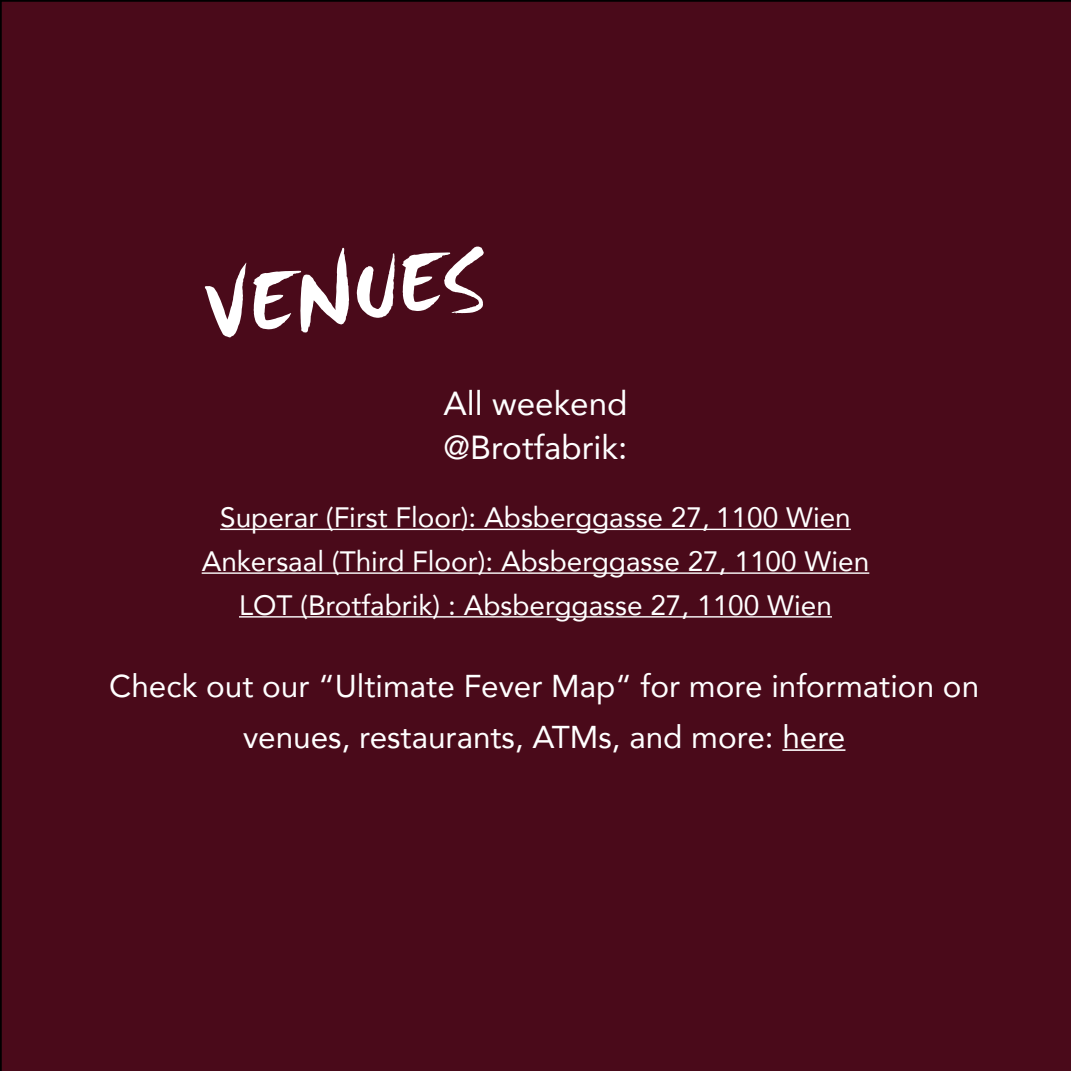
<style>
.page{position:relative;width:1071px;height:1071px;background:#4a0a1a}
.page>*{position:absolute;margin:0;border:0;box-sizing:border-box;transform-origin:0 0}
.t1{font:87.5px "Smudger Let Plain";color:#fff}
.t2{font:36.75px "Myriad Pro";color:#fff}
.t3{font:33.25px/43.8px "Avenir";color:#fff}
.t4{font:31.5px/50.8px "Avenir";color:#fff;text-align:center}
.t5{font:28px/43.8px "Avenir";color:#fff;text-align:center}
</style>
<div class="page">
<hr style="left:220px;top:529px;width:631px;height:1px;background:#fff">
<hr style="left:202px;top:572px;width:667px;height:2px;background:#fff">
<hr style="left:239px;top:616px;width:593px;height:2px;background:#fff">
<hr style="left:782px;top:749px;width:63px;height:2px;background:#fff">
<h1 class="t1" style="left:197px;top:259px;width:283px;rotate:-7deg">VENUES</h1>
<p class="t3" style="left:443px;top:381px;width:186px">All weekend @Brotfabrik:</p>
<h2 class="t2" style="left:715px;top:481px;width:14px">t</h2>
<p class="t5" style="left:202px;top:495px;width:669px">Superar (First Floor): Absberggasse 27, 1100 Wien<br>Ankersaal (Third Floor): Absberggasse 27, 1100 Wien<br>LOT (Brotfabrik) : Absberggasse 27, 1100 Wien</p>
<h2 class="t2" style="left:859px;top:525px;width:22px">u</h2>
<p class="t4" style="left:109px;top:660px;width:871px">Check out our “Ultimate Fever Map“ for more information on venues, restaurants, ATMs, and more: here</p>
</div>
